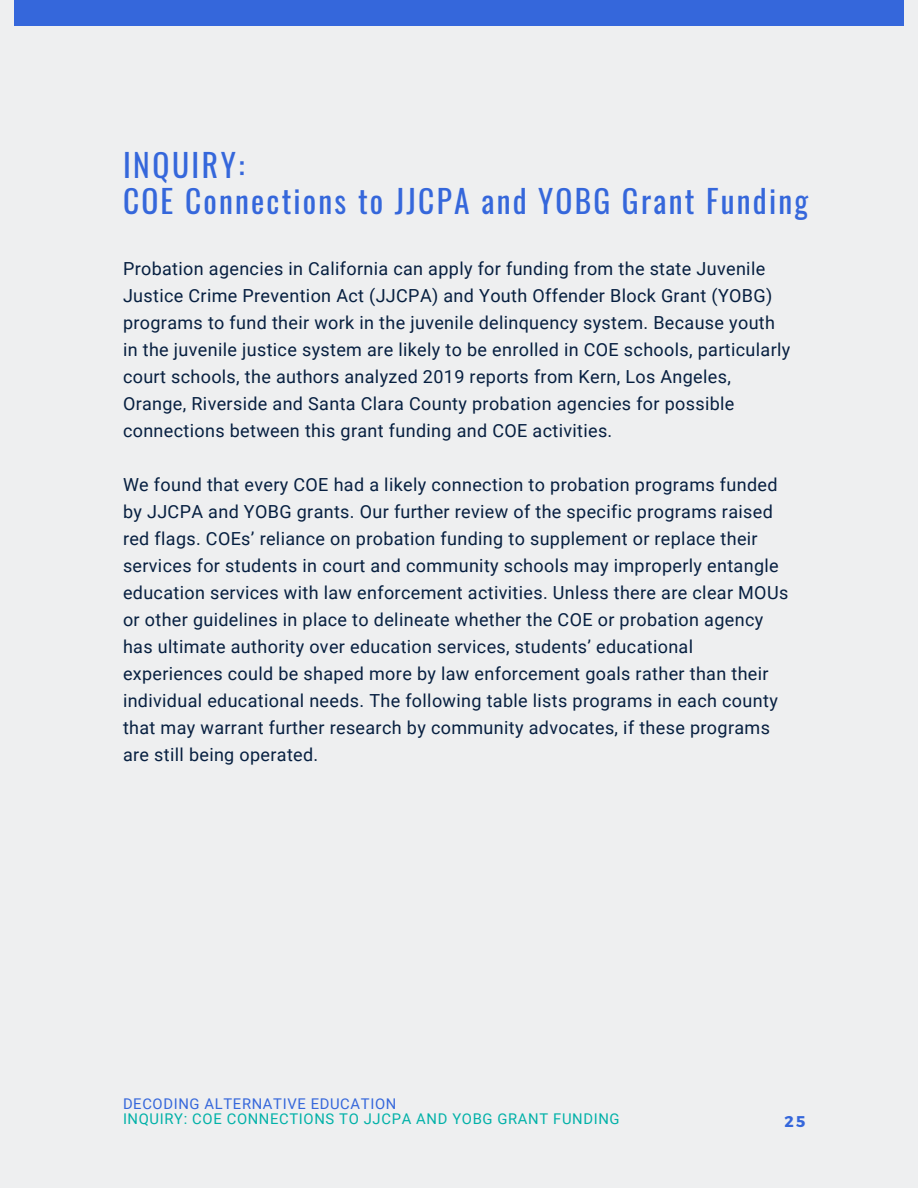
<style>
.page{position:relative;width:918px;height:1188px;background:#eeeff0}
.page>*{position:absolute;margin:0;border:0;box-sizing:border-box;transform-origin:0 0}
.t1{font:31.5px/36px "Oswald";letter-spacing:.07em;color:#3567db}
.t2{font:18px/27px "Roboto";letter-spacing:.02em;color:#061f40}
.t3{font:700 15.6px "Montserrat";color:#3567db}
.t4{font:14.85px "Roboto";letter-spacing:.045em;color:#01b1a8}
.t5{font:14.85px "Roboto";letter-spacing:.045em;color:#3567db}
</style>
<div class="page">
<div style="left:15px;top:0;width:888px;height:26px;background:#3567db"></div>
<h1 class="t1" style="left:123px;top:146px;width:687px">INQUIRY:<br>COE Connections to JJCPA and YOBG Grant Funding</h1>
<p class="t2" style="left:123px;top:255px;width:669px">Probation agencies in California can apply for funding from the state Juvenile Justice Crime Prevention Act (JJCPA) and Youth Offender Block Grant (YOBG) programs to fund their work in the juvenile delinquency system. Because youth in the juvenile justice system are likely to be enrolled in COE schools, particularly court schools, the authors analyzed 2019 reports from Kern, Los Angeles, Orange, Riverside and Santa Clara County probation agencies for possible connections between this grant funding and COE activities.</p>
<p class="t2" style="left:123px;top:471px;width:667px">We found that every COE had a likely connection to probation programs funded by JJCPA and YOBG grants. Our further review of the specific programs raised red flags. COEs’ reliance on probation funding to supplement or replace their services for students in court and community schools may improperly entangle education services with law enforcement activities. Unless there are clear MOUs or other guidelines in place to delineate whether the COE or probation agency has ultimate authority over education services, students’ educational experiences could be shaped more by law enforcement goals rather than their individual educational needs. The following table lists programs in each county that may warrant further research by community advocates, if these programs are still being operated.</p>
<p class="t5" style="left:123px;top:1095px;width:275px">DECODING ALTERNATIVE EDUCATION</p>
<p class="t4" style="left:123px;top:1111px;width:498px">INQUIRY: COE CONNECTIONS TO JJCPA AND YOBG GRANT FUNDING</p>
<p class="t3" style="left:785px;top:1111px;width:22px">25</p>
</div>
